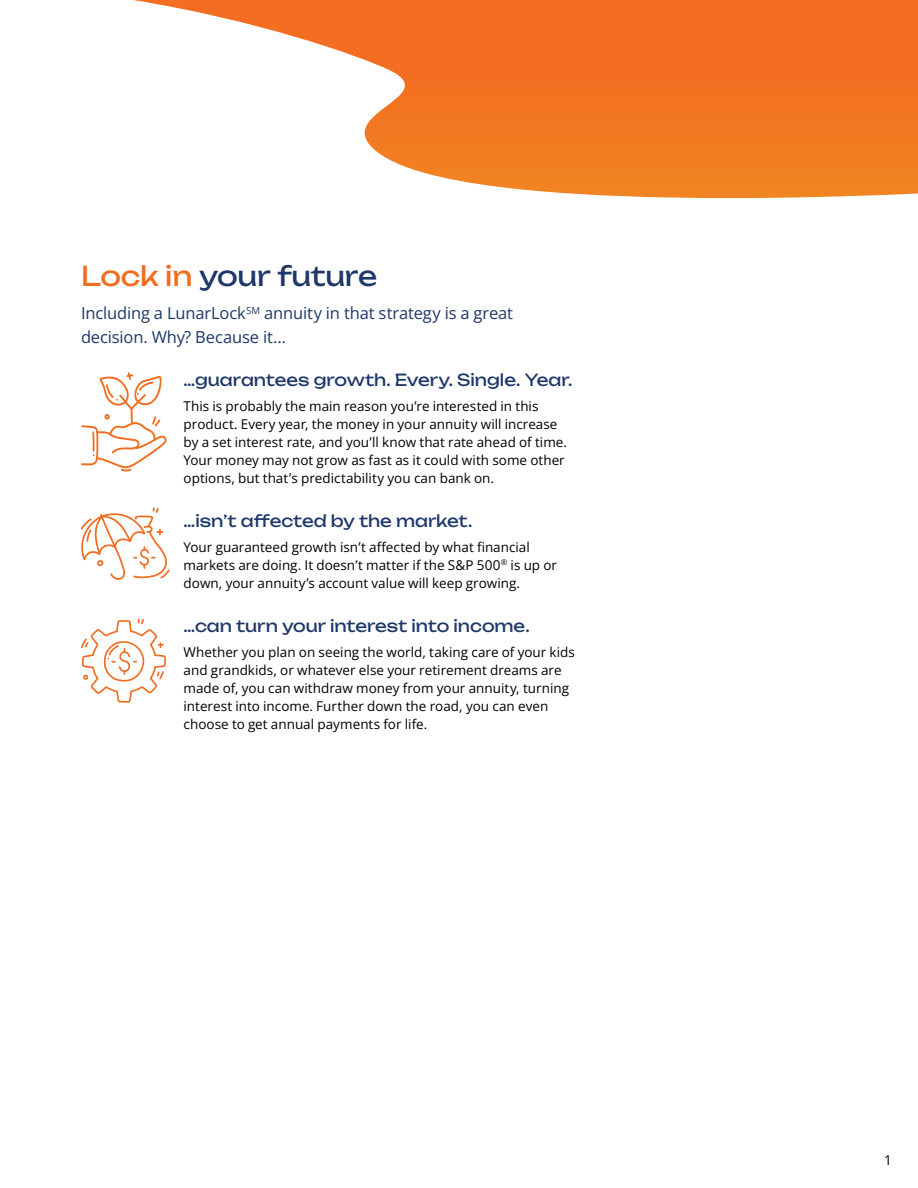
<style>
.page{position:relative;width:918px;height:1188px;background:#fff}
.page>*{position:absolute;margin:0;border:0;box-sizing:border-box;transform-origin:0 0}
.t1{font:27px "Unbounded";letter-spacing:-.01em;color:#1e3869}
.t2{font:16.5px "Unbounded";letter-spacing:-.005em;color:#1e3869}
.t3{font:16.5px/24px "Open Sans";letter-spacing:-.01em;color:#1e3869}
.t4{font:13.5px/18px "Open Sans";color:#000}
.s1{color:#f06d22}
</style>
<div class="page">
<svg style="left:133px;top:0;width:785px;height:198px"></svg>
<svg style="left:81px;top:372px;width:86px;height:99px"></svg>
<svg style="left:81px;top:507px;width:89px;height:73px"></svg>
<svg style="left:81px;top:618px;width:85px;height:85px"></svg>
<h1 class="t1" style="left:81px;top:254px;width:298px"><span class="s1">Lock in</span> your future</h1>
<p class="t3" style="left:81px;top:301px;width:434px">Including a LunarLock<sup>SM</sup> annuity in that strategy is a great decision. Why? Because it…</p>
<p class="t2" style="left:184px;top:366px;width:390px">…guarantees growth. Every. Single. Year.</p>
<p class="t4" style="left:184px;top:396px;width:385px">This is probably the main reason you’re interested in this product. Every year, the money in your annuity will increase by a set interest rate, and you’ll know that rate ahead of time.<br>Your money may not grow as fast as it could with some other options, but that’s predictability you can bank on.</p>
<p class="t2" style="left:184px;top:507px;width:290px">…isn’t affected by the market.</p>
<p class="t4" style="left:184px;top:537px;width:375px">Your guaranteed growth isn’t affected by what financial markets are doing. It doesn’t matter if the S&amp;P 500<sup>®</sup> is up or down, your annuity’s account value will keep growing.</p>
<p class="t2" style="left:184px;top:612px;width:348px">…can turn your interest into income.</p>
<p class="t4" style="left:184px;top:642px;width:393px">Whether you plan on seeing the world, taking care of your kids and grandkids, or whatever else your retirement dreams are made of, you can withdraw money from your annuity, turning interest into income. Further down the road, you can even choose to get annual payments for life.</p>
<p class="t4" style="left:884px;top:1151px;width:9px">1</p>
</div>
